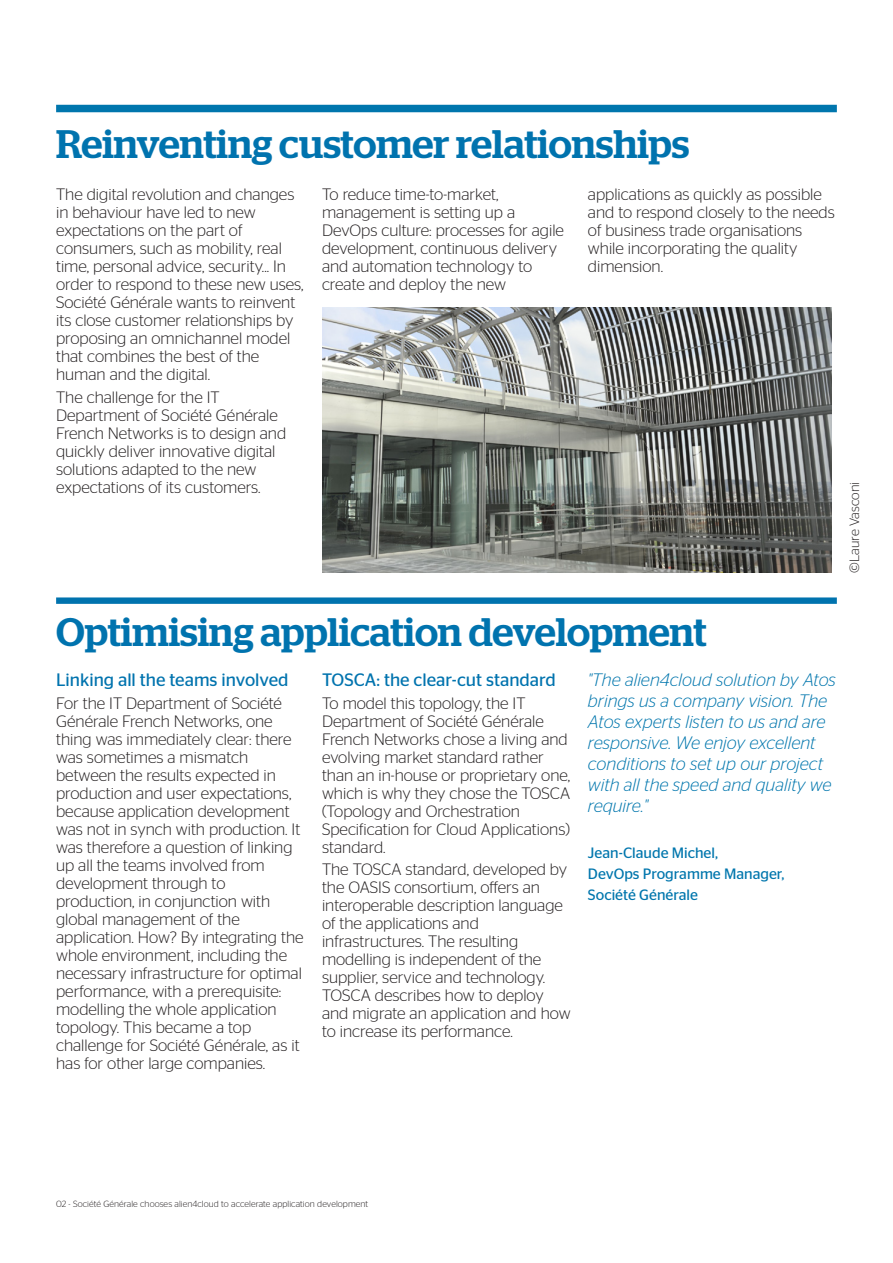
<style>
.page{position:relative;width:893px;height:1263px;background:#fff}
.page>*{position:absolute;margin:0;border:0;box-sizing:border-box;transform-origin:0 0}
.BLACK_HEADLINE{font:500 39.75px "Stag";letter-spacing:-.005em;color:#0073ae}
.ssl_sp11-14_noir{font:italic 300 18px/21px "Stag Sans";color:#0076ad}
.ssb_sp12-11_bleu{font:18px "Stag Sans";color:#0073ae}
.ssl_11-12_noir{font:300 16.5px/18px "Stag Sans";color:#231f20}
.ssl_sp11-14_noir-2{font:15px "Stag Sans";color:#0076ad}
.ssl_sp11-14_noir-3{font:300 13.5px "Stag Sans";color:#231f20}
.ssl_6-a_noir_left{font:300 9px "Stag Sans";letter-spacing:.01em;color:#231f20}
</style>
<div class="page">
<img style="left:322px;top:307px;width:509px;height:265px">
<div style="left:56px;top:105px;width:781px;height:7px;background:#0076ad"></div>
<div style="left:56px;top:597px;width:781px;height:7px;background:#0073ae"></div>
<p class="BLACK_HEADLINE" style="left:56px;top:121px;width:635px">Reinventing customer relationships</p>
<p class="ssl_11-12_noir" style="left:56px;top:185px;width:249px">The digital revolution and changes in behaviour have led to new expectations on the part of consumers, such as mobility, real time, personal advice, security... In order to respond to these new uses,<br>Société Générale wants to reinvent its close customer relationships by proposing an omnichannel model that combines the best of the human and the digital.</p>
<p class="ssl_11-12_noir" style="left:56px;top:388px;width:232px">The challenge for the IT<br>Department of Société Générale<br>French Networks is to design and quickly deliver innovative digital solutions adapted to the new expectations of its customers.</p>
<p class="ssl_11-12_noir" style="left:322px;top:185px;width:243px">To reduce time-to-market, management is setting up a<br>DevOps culture: processes for agile development, continuous delivery and automation technology to create and deploy the new</p>
<p class="ssl_11-12_noir" style="left:588px;top:185px;width:248px">applications as quickly as possible and to respond closely to the needs of business trade organisations while incorporating the quality dimension.</p>
<p class="ssl_sp11-14_noir-3" style="left:847px;top:572px;width:92px;rotate:-90deg">©Laure Vasconi</p>
<p class="BLACK_HEADLINE" style="left:56px;top:609px;width:652px">Optimising application development</p>
<p class="ssb_sp12-11_bleu" style="left:56px;top:670px;width:234px">Linking all the teams involved</p>
<p class="ssl_11-12_noir" style="left:56px;top:693px;width:249px">For the IT Department of Société<br>Générale French Networks, one thing was immediately clear: there was sometimes a mismatch between the results expected in production and user expectations, because application development was not in synch with production. It was therefore a question of linking up all the teams involved from development through to production, in conjunction with global management of the application. How? By integrating the whole environment, including the necessary infrastructure for optimal performance, with a prerequisite: modelling the whole application topology. This became a top challenge for Société Générale, as it has for other large companies.</p>
<p class="ssb_sp12-11_bleu" style="left:322px;top:670px;width:235px">TOSCA: the clear-cut standard</p>
<p class="ssl_11-12_noir" style="left:322px;top:693px;width:250px">To model this topology, the IT<br>Department of Société Générale<br>French Networks chose a living and evolving market standard rather than an in-house or proprietary one, which is why they chose the TOSCA (Topology and Orchestration<br>Specification for Cloud Applications) standard.</p>
<p class="ssl_11-12_noir" style="left:322px;top:860px;width:250px">The TOSCA standard, developed by the OASIS consortium, offers an interoperable description language of the applications and infrastructures. The resulting modelling is independent of the supplier, service and technology.<br>TOSCA describes how to deploy and migrate an application and how to increase its performance.</p>
<p class="ssl_sp11-14_noir" style="left:588px;top:669px;width:249px">"The alien4cloud solution by Atos brings us a company vision. The<br>Atos experts listen to us and are responsive. We enjoy excellent conditions to set up our project with all the speed and quality we require."</p>
<p class="ssl_sp11-14_noir-2" style="left:588px;top:845px;width:132px">Jean-Claude Michel,</p>
<p class="ssl_sp11-14_noir-2" style="left:588px;top:865px;width:198px">DevOps Programme Manager,</p>
<p class="ssl_sp11-14_noir-2" style="left:588px;top:886px;width:112px">Société Générale</p>
<p class="ssl_6-a_noir_left" style="left:56px;top:1199px;width:314px">02 - Société Générale chooses alien4cloud to accelerate application development</p>
</div>
